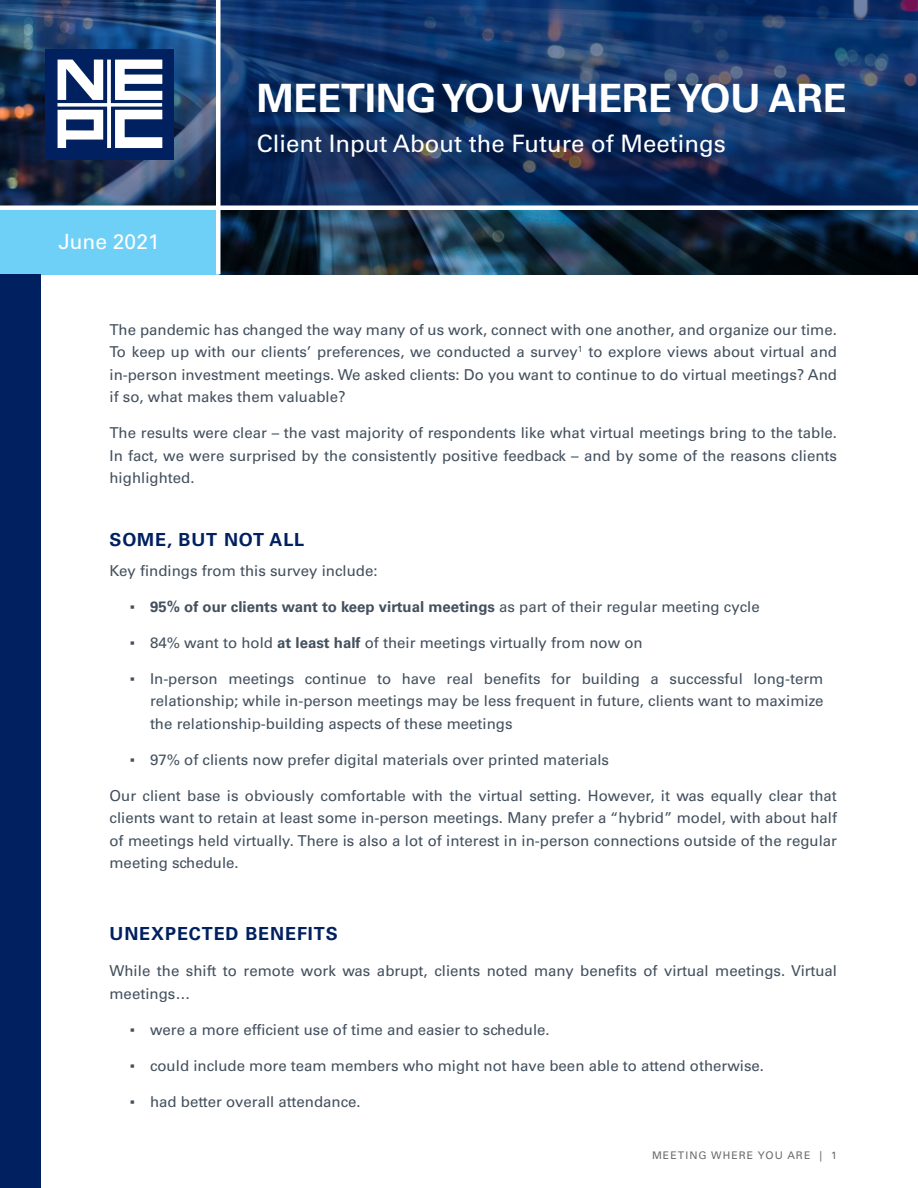
<style>
.page{position:relative;width:918px;height:1188px;background:#fff}
.page>*{position:absolute;margin:0;border:0;box-sizing:border-box;transform-origin:0 0}
.Doc_Title_-_Quarter{font:700 39px "Univers LT Pro 65";color:#fff}
.Doc_Subtitle_-_Quart{font:24px "Univers LT Pro 55 Roman";color:#fff}
.t1{font:21px "Univers LT Pro 55 Roman";color:#fff}
.Main_Body_Text{font:700 18px "Univers LT Pro 65";letter-spacing:.05em;color:#002060}
.Heading{font:700 18px "Univers LT Pro 65";letter-spacing:.05em;color:#002060}
.Main_Body_Text-2{font:15px/22.5px "Univers LT Pro 55 Roman";color:#43505e;text-align:justify}
.t2{font:700 15px "Univers LT Pro 65";color:#43505e}
.Main_Body_Text-3{font:10.5px "Univers LT Pro 55 Roman";letter-spacing:.1em;color:#6b6b6b}
.s1{font-family:"Verdana";font-weight:400}
.s2{font-family:"Univers LT Pro 55 Roman";font-weight:400}
.s3{font-family:"Verdana"}
.s4{font-family:"Univers LT Pro 65";font-weight:700}
</style>
<div class="page">
<img style="left:0;top:0;width:918px;height:274px">
<svg style="left:220px;top:0;width:698px;height:206px;background:#123364"></svg>
<div style="left:0;top:208px;width:218px;height:66px;background:#6ed0f7"></div>
<hr style="left:216px;top:0;width:4px;height:274px;background:#fff">
<div style="left:0;top:274px;width:40px;height:914px;background:#002060"></div>
<hr style="left:0;top:206px;width:918px;height:4px;background:#fff">
<div style="left:45px;top:50px;width:129px;height:110px;background:#002060"></div>
<svg style="left:57px;top:60px;width:105px;height:88px"></svg>
<p class="t1" style="left:59px;top:227px;width:103px">June 2021</p>
<p class="Doc_Title_-_Quarter" style="left:257px;top:71px;width:591px">MEETING YOU WHERE YOU ARE</p>
<p class="Doc_Subtitle_-_Quart" style="left:257px;top:126px;width:471px">Client Input About the Future of Meetings</p>
<p class="Main_Body_Text-2" style="left:110px;top:318px;width:729px">The pandemic has changed the way many of us work, connect with one another, and organize our time.<br>To keep up with our clients’ preferences, we conducted a survey<sup>1</sup> to explore views about virtual and in-person investment meetings. We asked clients: Do you want to continue to do virtual meetings? And if so, what makes them valuable?</p>
<p class="Main_Body_Text-2" style="left:110px;top:421px;width:729px">The results were clear – the vast majority of respondents like what virtual meetings bring to the table.<br>In fact, we were surprised by the consistently positive feedback – and by some of the reasons clients highlighted.</p>
<p class="Heading" style="left:110px;top:527px;width:196px">SOME, BUT NOT ALL</p>
<p class="Main_Body_Text-2" style="left:110px;top:558px;width:270px">Key findings from this survey include:</p>
<p class="t2" style="left:130px;top:596px;width:632px"><span class="s1">▪</span> 95% of our clients want to keep virtual meetings <span class="s2">as part of their regular meeting cycle</span></p>
<p class="Main_Body_Text-2" style="left:130px;top:630px;width:514px"><span class="s3">▪</span> 84% want to hold <span class="s4">at least half</span> of their meetings virtually from now on</p>
<p class="Main_Body_Text-2" style="left:150px;top:666px;width:675px;text-indent:-20px"><span class="s3">▪</span> In-person meetings continue to have real benefits for building a successful long-term relationship; while in-person meetings may be less frequent in future, clients want to maximize the relationship-building aspects of these meetings</p>
<p class="Main_Body_Text-2" style="left:130px;top:747px;width:481px"><span class="s3">▪</span> 97% of clients now prefer digital materials over printed materials</p>
<p class="Main_Body_Text-2" style="left:110px;top:783px;width:729px">Our client base is obviously comfortable with the virtual setting. However, it was equally clear that clients want to retain at least some in-person meetings. Many prefer a “hybrid” model, with about half of meetings held virtually. There is also a lot of interest in in-person connections outside of the regular meeting schedule.</p>
<p class="Main_Body_Text" style="left:110px;top:921px;width:230px">UNEXPECTED BENEFITS</p>
<p class="Main_Body_Text-2" style="left:110px;top:959px;width:729px">While the shift to remote work was abrupt, clients noted many benefits of virtual meetings. Virtual meetings…</p>
<p class="Main_Body_Text-2" style="left:130px;top:1017px;width:421px"><span class="s3">▪</span> were a more efficient use of time and easier to schedule.</p>
<p class="Main_Body_Text-2" style="left:130px;top:1053px;width:636px"><span class="s3">▪</span> could include more team members who might not have been able to attend otherwise.</p>
<p class="Main_Body_Text-2" style="left:130px;top:1089px;width:232px"><span class="s3">▪</span> had better overall attendance.</p>
<p class="Main_Body_Text-3" style="left:652px;top:1148px;width:186px">MEETING WHERE YOU ARE | 1</p>
</div>
